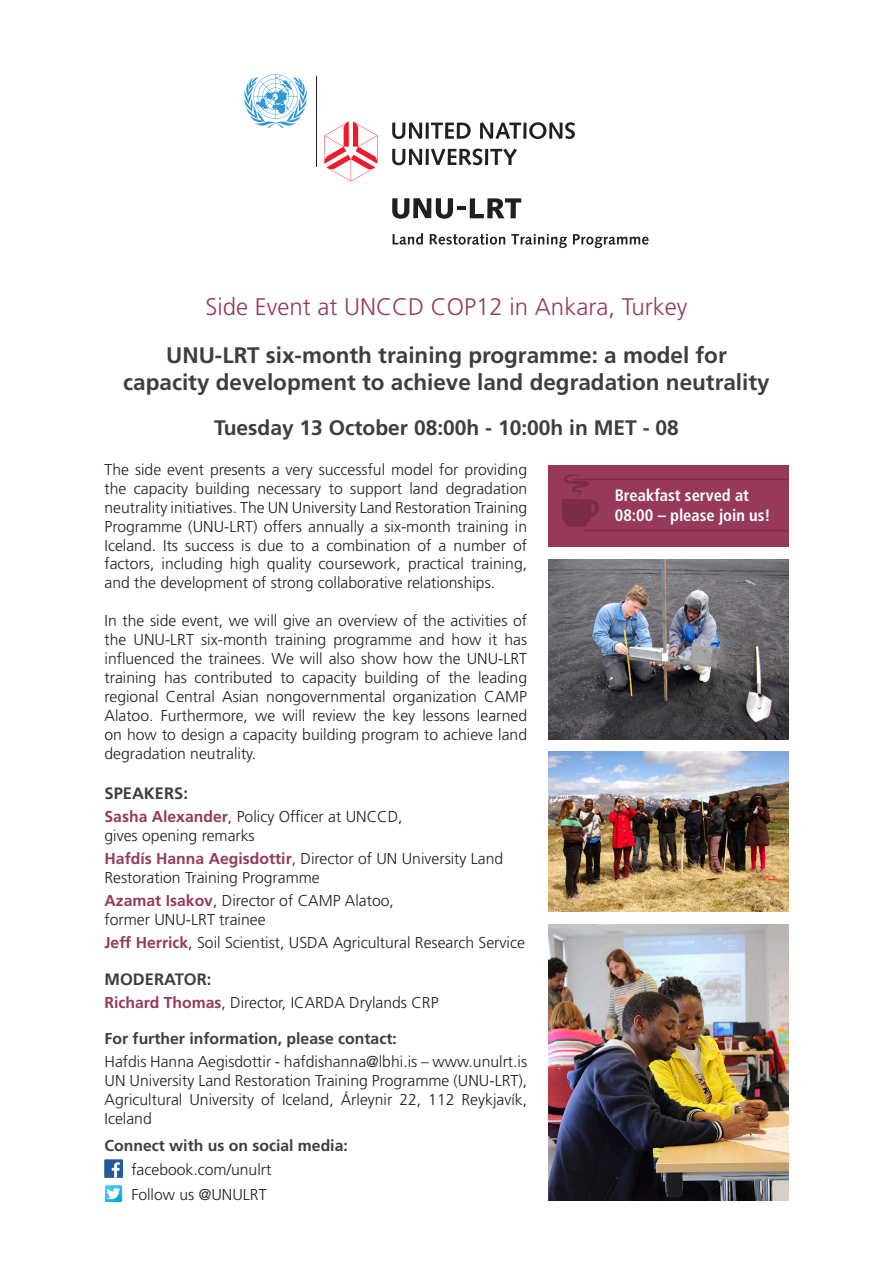
<style>
.page{position:relative;width:893px;height:1263px;background:#fff}
.page>*{position:absolute;margin:0;border:0;box-sizing:border-box;transform-origin:0 0}
.t1{font:300 24px "Frutiger LT Std";color:#973a5a}
.t2{font:700 22.5px/27px "Frutiger LT Std";color:#3e3e3f;text-align:center}
.t3{font:700 21px "Frutiger LT Std";color:#3e3e3f}
.t4{font:700 condensed 16.5px/19.8px "Frutiger LT Std";color:#fff}
.t5{font:700 16.5px "Frutiger LT Std";color:#3e3e3f}
.t6{font:300 15.75px/18.9px "Frutiger LT Std";color:#231f20}
.t7{font:700 15.75px "Frutiger LT Std";color:#3e3e3f}
.s1{font-weight:700;color:#973a5a}
</style>
<div class="page">
<svg style="left:392px;top:198px;width:129px;height:21px"></svg>
<hr style="left:316px;top:77px;width:1px;height:90px;background:#231f20">
<svg style="left:244px;top:74px;width:63px;height:54px"></svg>
<svg style="left:324px;top:121px;width:53px;height:61px"></svg>
<svg style="left:392px;top:122px;width:30px;height:17px"></svg>
<hr style="left:426px;top:123px;width:3px;height:16px;background:#231f20">
<svg style="left:431px;top:123px;width:40px;height:16px"></svg>
<svg style="left:480px;top:122px;width:41px;height:17px"></svg>
<hr style="left:523px;top:123px;width:3px;height:16px;background:#231f20">
<svg style="left:529px;top:122px;width:46px;height:17px"></svg>
<svg style="left:392px;top:149px;width:30px;height:16px"></svg>
<hr style="left:426px;top:149px;width:3px;height:16px;background:#231f20">
<svg style="left:431px;top:149px;width:51px;height:16px"></svg>
<hr style="left:485px;top:149px;width:3px;height:16px;background:#231f20">
<svg style="left:490px;top:149px;width:27px;height:16px"></svg>
<svg style="left:393px;top:233px;width:30px;height:12px"></svg>
<svg style="left:430px;top:234px;width:75px;height:11px"></svg>
<svg style="left:511px;top:234px;width:56px;height:14px"></svg>
<svg style="left:573px;top:234px;width:76px;height:14px"></svg>
<img style="left:105px;top:1160px;width:18px;height:18px">
<img style="left:105px;top:1185px;width:18px;height:18px">
<img style="left:548px;top:559px;width:240px;height:180px">
<img style="left:548px;top:751px;width:240px;height:161px">
<img style="left:548px;top:924px;width:240px;height:276px">
<div style="left:548px;top:466px;width:240px;height:81px;background:#973a5a"></div>
<svg style="left:562px;top:474px;width:37px;height:53px"></svg>
<hr style="left:583px;top:530px;width:205px;height:1px;background:#7c2c49">
<hr style="left:572px;top:479px;width:216px;height:1px;background:#7c2c49">
<h1 class="t1" style="left:206px;top:293px;width:483px">Side Event at UNCCD COP12 in Ankara, Turkey</h1>
<h2 class="t2" style="left:123px;top:342px;width:648px">UNU-LRT six-month training programme: a model for capacity development to achieve land degradation neutrality</h2>
<h3 class="t3" style="left:214px;top:415px;width:466px">Tuesday 13 October 08:00h - 10:00h in MET - 08</h3>
<p class="t6" style="left:105px;top:460px;width:424px;text-align:justify">The side event presents a very successful model for providing the capacity building necessary to support land degradation neutrality initiatives. The UN University Land Restoration Training Programme (UNU-LRT) offers annually a six-month training in Iceland. Its success is due to a combination of a number of factors, including high quality coursework, practical training, and the development of strong collaborative relationships.</p>
<p class="t6" style="left:105px;top:611px;width:424px;text-align:justify">In the side event, we will give an overview of the activities of the UNU-LRT six-month training programme and how it has influenced the trainees. We will also show how the UNU-LRT training has contributed to capacity building of the leading regional Central Asian nongovernmental organization CAMP Alatoo. Furthermore, we will review the key lessons learned on how to design a capacity building program to achieve land degradation neutrality.</p>
<p class="t5" style="left:105px;top:783px;width:85px">SPEAKERS:</p>
<p class="t6" style="left:105px;top:807px;width:300px"><span class="s1">Sasha Alexander</span>, Policy Officer at UNCCD, gives opening remarks</p>
<p class="t6" style="left:105px;top:849px;width:400px"><span class="s1">Hafdís Hanna Aegisdottir</span>, Director of UN University Land<br>Restoration Training Programme</p>
<p class="t6" style="left:105px;top:891px;width:291px"><span class="s1">Azamat Isakov</span>, Director of CAMP Alatoo, former UNU-LRT trainee</p>
<p class="t6" style="left:105px;top:934px;width:422px"><span class="s1">Jeff Herrick</span>, Soil Scientist, USDA Agricultural Research Service</p>
<p class="t5" style="left:105px;top:970px;width:108px">MODERATOR:</p>
<p class="t6" style="left:105px;top:993px;width:336px"><span class="s1">Richard Thomas</span>, Director, ICARDA Drylands CRP</p>
<p class="t7" style="left:105px;top:1029px;width:294px">For further information, please contact:</p>
<p class="t6" style="left:105px;top:1053px;width:424px;text-align:justify">Hafdis Hanna Aegisdottir - hafdishanna@lbhi.is – www.unulrt.is UN University Land Restoration Training Programme (UNU-LRT), Agricultural University of Iceland, Árleynir 22, 112 Reykjavík, Iceland</p>
<p class="t7" style="left:105px;top:1137px;width:245px">Connect with us on social media:</p>
<p class="t6" style="left:131px;top:1157px;width:142px;line-height:25.3px">facebook.com/unulrt<br>Follow us @UNULRT</p>
<p class="t4" style="left:615px;top:486px;width:157px">Breakfast served at<br>08:00 – please join us!</p>
</div>
